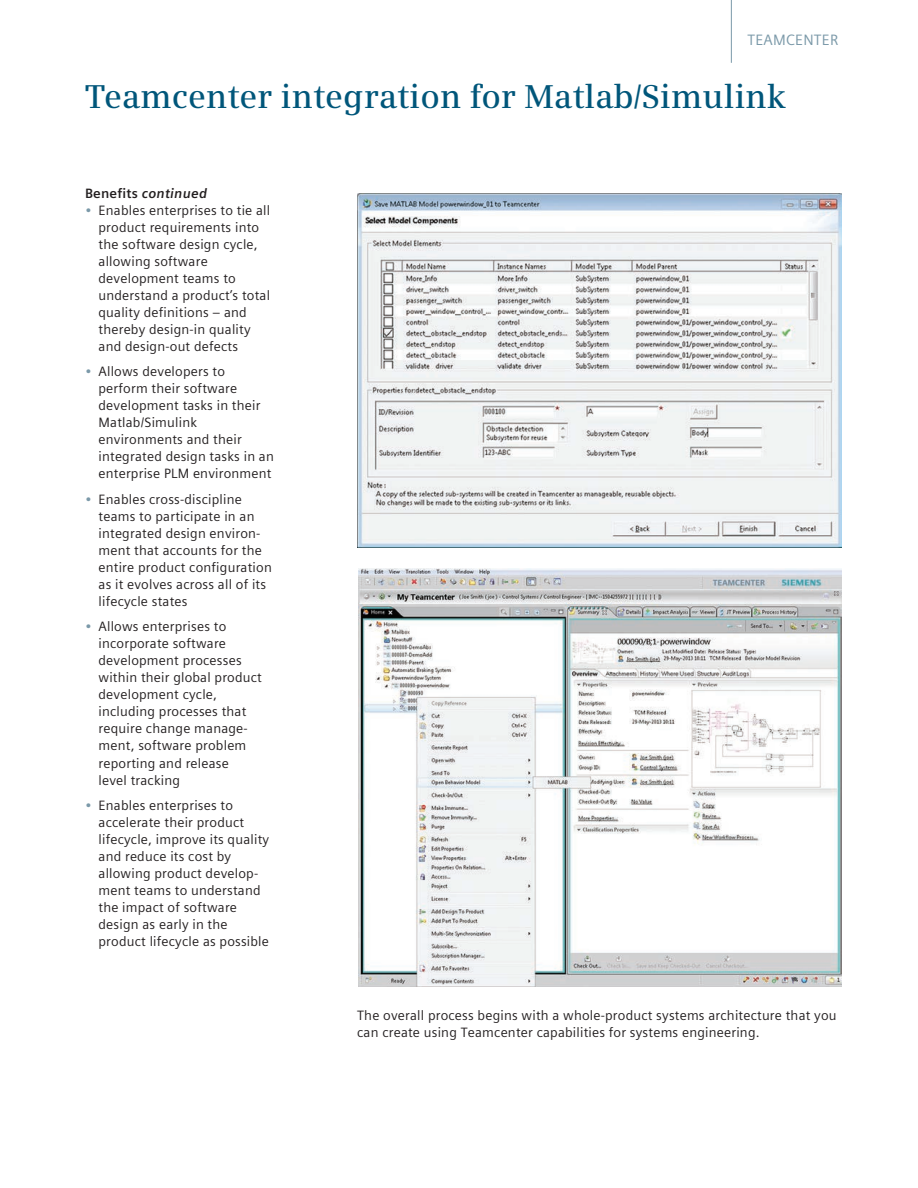
<style>
.page{position:relative;width:918px;height:1188px;background:#fff}
.page>*{position:absolute;margin:0;border:0;box-sizing:border-box;transform-origin:0 0}
.t1{font:600 33px "Siemens Serif";letter-spacing:.005em;color:#00567a}
.t2{font:15px "Siemens Sans Global";letter-spacing:.015em;color:#7b99a9}
.t3{font:13.5px/17px "Siemens Sans Global";letter-spacing:.015em;color:#231f20}
.t4{font:italic 700 13.5px "Siemens Sans Global";letter-spacing:.015em;color:#231f20}
.s1{font-style:normal}
.s2{color:#7b99a9}
</style>
<div class="page">
<hr style="left:731px;top:0;width:1px;height:63px;background:#7b99a9">
<img style="left:357px;top:193px;width:484px;height:355px">
<img style="left:358px;top:569px;width:483px;height:417px">
<p class="t2" style="left:748px;top:29px;width:92px">TEAMCENTER</p>
<h1 class="t1" style="left:85px;top:77px;width:703px">Teamcenter integration for Matlab/Simulink</h1>
<p class="t4" style="left:85px;top:182px;width:124px"><span class="s1">Benefits</span> continued</p>
<p class="t3" style="left:99px;top:202px;width:173px;text-indent:-14px"><span class="s2">•</span> Enables enterprises to tie all product requirements into the software design cycle, allowing software development teams to understand a product’s total quality definitions – and thereby design-in quality and design-out defects</p>
<p class="t3" style="left:99px;top:363px;width:177px;text-indent:-14px"><span class="s2">•</span> Allows developers to perform their software development tasks in their<br>Matlab/Simulink environments and their integrated design tasks in an enterprise PLM environment</p>
<p class="t3" style="left:99px;top:491px;width:175px;text-indent:-14px"><span class="s2">•</span> Enables cross-discipline teams to participate in an integrated design environ&shy;ment that accounts for the entire product configuration as it evolves across all of its lifecycle states</p>
<p class="t3" style="left:99px;top:618px;width:165px;text-indent:-14px"><span class="s2">•</span> Allows enterprises to incorporate software development processes within their global product development cycle, including processes that require change manage&shy;ment, software problem reporting and release<br>level tracking</p>
<p class="t3" style="left:99px;top:797px;width:172px;text-indent:-14px"><span class="s2">•</span> Enables enterprises to accelerate their product lifecycle, improve its quality and reduce its cost by allowing product develop&shy;ment teams to understand the impact of software design as early in the product lifecycle as possible</p>
<p class="t3" style="left:357px;top:1007px;width:481px">The overall process begins with a whole-product systems architecture that you can create using Teamcenter capabilities for systems engineering.</p>
</div>
